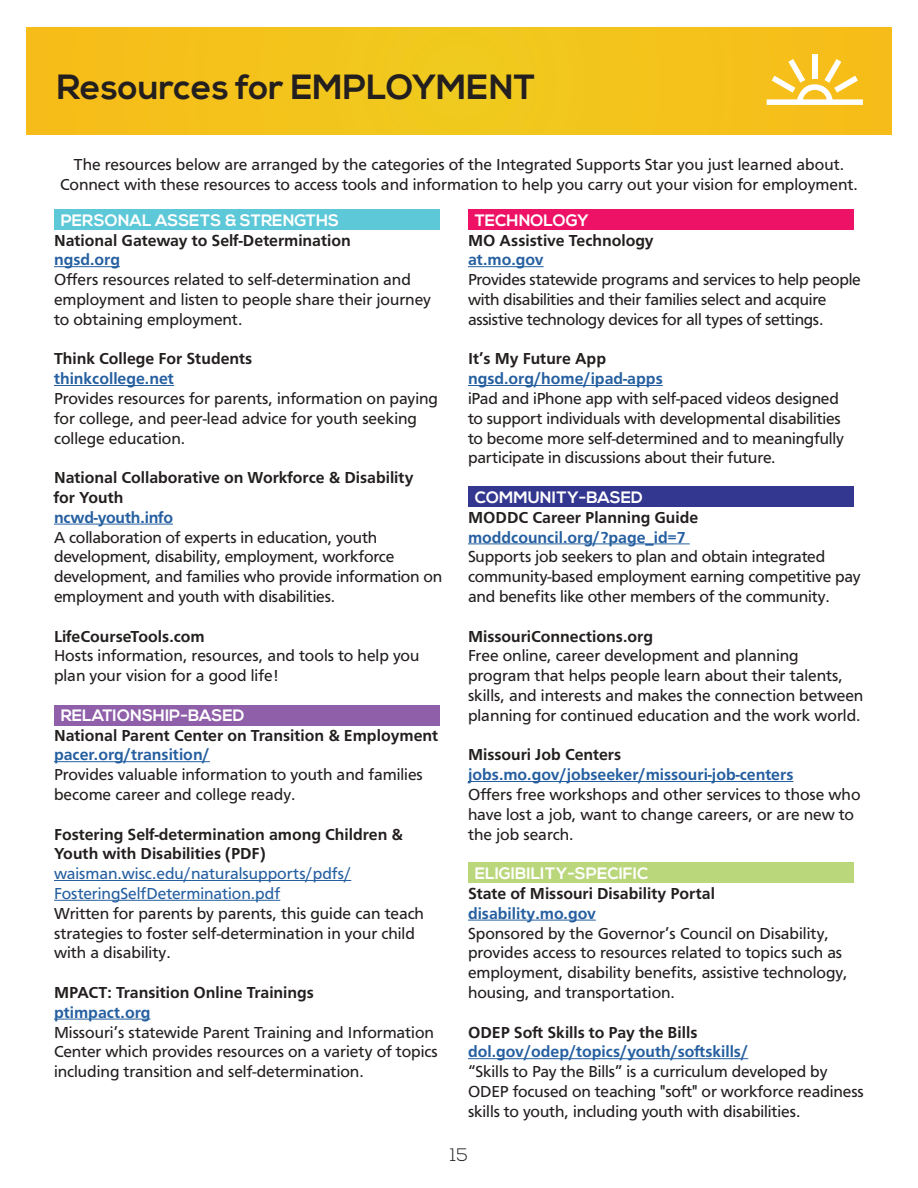
<style>
.page{position:relative;width:918px;height:1188px;background:#fff}
.page>*{position:absolute;margin:0;border:0;box-sizing:border-box;transform-origin:0 0}
.t1{font:700 34.95px "Nexa";color:#241f1f}
.t2{font:300 18px "Nexa";color:#241f1f}
.t3{font:16.5px/19.8px "Carto Gothic Std";letter-spacing:-.005em;color:#241f1f}
.t4{font:700 16.5px/19.8px "Carto Gothic Std";color:#241f1f}
.t5{font:700 16.5px "Carto Gothic Std";color:#255fa0}
.t6{font:700 16.5px "Nexa";color:#fff}
.t7{font:16.5px/19.8px "Carto Gothic Std";color:#255fa0}
</style>
<div class="page">
<div style="left:54px;top:209px;width:386px;height:21px;background:#5dc8d7"></div>
<div style="left:54px;top:705px;width:386px;height:20px;background:#8f5fa9"></div>
<div style="left:468px;top:209px;width:386px;height:21px;background:#ee1266"></div>
<div style="left:468px;top:863px;width:386px;height:20px;background:#bbd77c"></div>
<div style="left:468px;top:487px;width:386px;height:20px;background:#343790"></div>
<div style="left:27px;top:27px;width:864px;height:108px;background:#f4c21b"></div>
<div style="left:812px;top:54px;width:6px;height:24px;background:#fff"></div>
<svg style="left:767px;top:59px;width:96px;height:46px"></svg>
<hr style="left:54px;top:266px;width:66px;height:1px;background:#255fa0">
<hr style="left:54px;top:385px;width:120px;height:1px;background:#255fa0">
<hr style="left:54px;top:524px;width:119px;height:1px;background:#255fa0">
<hr style="left:54px;top:761px;width:156px;height:1px;background:#255fa0">
<hr style="left:54px;top:880px;width:297px;height:1px;background:#255fa0">
<hr style="left:54px;top:900px;width:226px;height:1px;background:#255fa0">
<hr style="left:54px;top:1019px;width:97px;height:1px;background:#255fa0">
<hr style="left:468px;top:266px;width:76px;height:1px;background:#255fa0">
<hr style="left:468px;top:385px;width:195px;height:1px;background:#255fa0">
<hr style="left:468px;top:543px;width:222px;height:1px;background:#255fa0">
<hr style="left:468px;top:781px;width:326px;height:1px;background:#255fa0">
<hr style="left:468px;top:920px;width:128px;height:1px;background:#255fa0">
<hr style="left:468px;top:1058px;width:280px;height:1px;background:#255fa0">
<h1 class="t1" style="left:57px;top:66px;width:480px">Resources for EMPLOYMENT</h1>
<p class="t3" style="left:60px;top:154px;width:799px;text-align:center">The resources below are arranged by the categories of the Integrated Supports Star you just learned about.<br>Connect with these resources to access tools and information to help you carry out your vision for employment.</p>
<p class="t6" style="left:61px;top:211px;width:280px">PERSONAL ASSETS &amp; STRENGTHS</p>
<p class="t4" style="left:54px;top:230px;width:298px">National Gateway to Self-Determination</p>
<p class="t5" style="left:54px;top:250px;width:68px">ngsd.org</p>
<p class="t3" style="left:54px;top:270px;width:379px">Offers resources related to self-determination and employment and listen to people share their journey to obtaining employment.</p>
<p class="t4" style="left:54px;top:349px;width:200px">Think College For Students</p>
<p class="t5" style="left:54px;top:369px;width:122px">thinkcollege.net</p>
<p class="t3" style="left:54px;top:389px;width:385px">Provides resources for parents, information on paying for college, and peer-lead advice for youth seeking college education.</p>
<p class="t4" style="left:54px;top:468px;width:361px">National Collaborative on Workforce &amp; Disability for Youth</p>
<p class="t5" style="left:54px;top:508px;width:121px">ncwd-youth.info</p>
<p class="t3" style="left:54px;top:527px;width:390px">A collaboration of experts in education, youth development, disability, employment, workforce development, and families who provide information on employment and youth with disabilities.</p>
<p class="t4" style="left:54px;top:626px;width:152px">LifeCourseTools.com</p>
<p class="t3" style="left:54px;top:646px;width:367px">Hosts information, resources, and tools to help you plan your vision for a good life!</p>
<p class="t6" style="left:61px;top:706px;width:185px">RELATIONSHIP-BASED</p>
<p class="t4" style="left:54px;top:725px;width:386px">National Parent Center on Transition &amp; Employment</p>
<p class="t5" style="left:54px;top:745px;width:157px">pacer.org/transition/</p>
<p class="t3" style="left:54px;top:765px;width:370px">Provides valuable information to youth and families become career and college ready.</p>
<p class="t4" style="left:54px;top:824px;width:351px">Fostering Self-determination among Children &amp;<br>Youth with Disabilities (PDF)</p>
<p class="t7" style="left:54px;top:864px;width:299px">waisman.wisc.edu/naturalsupports/pdfs/<br>FosteringSelfDetermination.pdf</p>
<p class="t3" style="left:54px;top:903px;width:372px">Written for parents by parents, this guide can teach strategies to foster self-determination in your child with a disability.</p>
<p class="t4" style="left:54px;top:983px;width:262px">MPACT: Transition Online Trainings</p>
<p class="t5" style="left:54px;top:1003px;width:98px">ptimpact.org</p>
<p class="t3" style="left:54px;top:1022px;width:385px">Missouri’s statewide Parent Training and Information<br>Center which provides resources on a variety of topics including transition and self-determination.</p>
<p class="t6" style="left:475px;top:211px;width:115px">TECHNOLOGY</p>
<p class="t4" style="left:468px;top:230px;width:187px">MO Assistive Technology</p>
<p class="t5" style="left:468px;top:250px;width:77px">at.mo.gov</p>
<p class="t3" style="left:468px;top:270px;width:394px">Provides statewide programs and services to help people with disabilities and their families select and acquire assistive technology devices for all types of settings.</p>
<p class="t4" style="left:468px;top:349px;width:140px">It’s My Future App</p>
<p class="t5" style="left:468px;top:369px;width:196px">ngsd.org/home/ipad-apps</p>
<p class="t3" style="left:468px;top:389px;width:377px">iPad and iPhone app with self-paced videos designed to support individuals with developmental disabilities to become more self-determined and to meaningfully participate in discussions about their future.</p>
<p class="t6" style="left:475px;top:488px;width:170px">COMMUNITY-BASED</p>
<p class="t4" style="left:468px;top:507px;width:232px">MODDC Career Planning Guide</p>
<p class="t5" style="left:468px;top:528px;width:219px">moddcouncil.org/?page_id=7</p>
<p class="t3" style="left:468px;top:547px;width:394px">Supports job seekers to plan and obtain integrated community-based employment earning competitive pay and benefits like other members of the community.</p>
<p class="t4" style="left:468px;top:626px;width:186px">MissouriConnections.org</p>
<p class="t3" style="left:468px;top:646px;width:397px">Free online, career development and planning program that helps people learn about their talents, skills, and interests and makes the connection between planning for continued education and the work world.</p>
<p class="t4" style="left:468px;top:745px;width:155px">Missouri Job Centers</p>
<p class="t5" style="left:468px;top:765px;width:327px">jobs.mo.gov/jobseeker/missouri-job-centers</p>
<p class="t3" style="left:468px;top:785px;width:394px">Offers free workshops and other services to those who have lost a job, want to change careers, or are new to the job search.</p>
<p class="t6" style="left:475px;top:864px;width:175px">ELIGIBILITY-SPECIFIC</p>
<p class="t4" style="left:468px;top:884px;width:249px">State of Missouri Disability Portal</p>
<p class="t5" style="left:468px;top:904px;width:129px">disability.mo.gov</p>
<p class="t3" style="left:468px;top:923px;width:381px">Sponsored by the Governor’s Council on Disability, provides access to resources related to topics such as employment, disability benefits, assistive technology, housing, and transportation.</p>
<p class="t4" style="left:468px;top:1022px;width:231px">ODEP Soft Skills to Pay the Bills</p>
<p class="t5" style="left:468px;top:1042px;width:282px">dol.gov/odep/topics/youth/softskills/</p>
<p class="t3" style="left:468px;top:1062px;width:397px">“Skills to Pay the Bills” is a curriculum developed by<br>ODEP focused on teaching "soft" or workforce readiness skills to youth, including youth with disabilities.</p>
<p class="t2" style="left:450px;top:1144px;width:19px">15</p>
</div>
